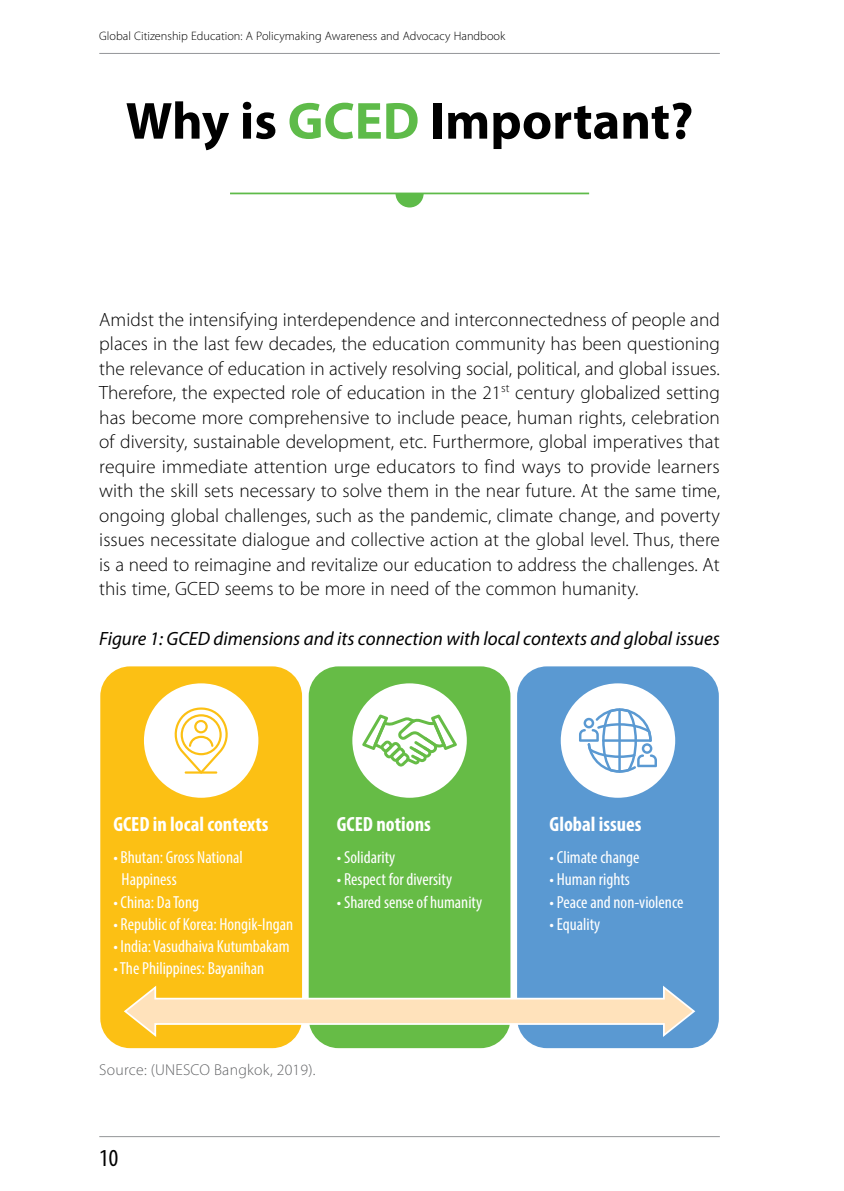
<style>
.page{position:relative;width:844px;height:1191px;background:#fff}
.page>*{position:absolute;margin:0;border:0;box-sizing:border-box;transform-origin:0 0}
.t1{font:700 52.5px "Myriad Pro";color:#000}
.t2{font:condensed 24.5px "Myriad Pro";color:#000}
.t3{font:700 condensed 20.65px "Myriad Pro";color:#fff}
.t4{font:300 19.25px/24.5px "Myriad Pro";color:#000;text-align:justify}
.t5{font:italic 19.25px "Myriad Pro";color:#000}
.t6{font:condensed 17.5px/22.2px "Myriad Pro";color:#fff}
.t7{font:300 15.75px "Myriad Pro";letter-spacing:.015em;color:#636466}
.t8{font:300 12.25px "Myriad Pro";color:#000}
.s1{color:#5ebb49}
</style>
<div class="page">
<hr style="left:99px;top:53px;width:620px;height:1px;background:#939598">
<hr style="left:99px;top:1136px;width:620px;height:1px;background:#939598">
<hr style="left:230px;top:193px;width:359px;height:1px;background:#5ebb49">
<svg style="left:395px;top:194px;width:28px;height:13px"></svg>
<div style="left:100px;top:666px;width:202px;height:382px;background:#fcc014;border-radius:30px"></div>
<div style="left:144px;top:683px;width:114px;height:114px;background:#fff;border-radius:50%"></div>
<div style="left:517px;top:666px;width:201px;height:382px;background:#5a99d2;border-radius:30px"></div>
<div style="left:560px;top:683px;width:115px;height:114px;background:#fff;border-radius:50%"></div>
<div style="left:308px;top:666px;width:202px;height:382px;background:#66bc46;border-radius:30px"></div>
<div style="left:352px;top:683px;width:114px;height:114px;background:#fff;border-radius:50%"></div>
<svg style="left:124px;top:983px;width:572px;height:55px"></svg>
<svg style="left:579px;top:708px;width:77px;height:64px"></svg>
<svg style="left:174px;top:707px;width:54px;height:66px"></svg>
<hr style="left:185px;top:771px;width:32px;height:2px;background:#fcc014">
<svg style="left:362px;top:714px;width:95px;height:52px"></svg>
<p class="t8" style="left:99px;top:28px;width:407px">Global Citizenship Education: A Policymaking Awareness and Advocacy Handbook</p>
<h1 class="t1" style="left:126px;top:87px;width:569px">Why is <span class="s1">GCED</span> Important?</h1>
<p class="t4" style="left:99px;top:307px;width:622px">Amidst the intensifying interdependence and interconnectedness of people and places in the last few decades, the education community has been questioning the relevance of education in actively resolving social, political, and global issues.<br>Therefore, the expected role of education in the 21<sup>st</sup> century globalized setting has become more comprehensive to include peace, human rights, celebration of diversity, sustainable development, etc. Furthermore, global imperatives that require immediate attention urge educators to find ways to provide learners with the skill sets necessary to solve them in the near future. At the same time, ongoing global challenges, such as the pandemic, climate change, and poverty issues necessitate dialogue and collective action at the global level. Thus, there is a need to reimagine and revitalize our education to address the challenges. At this time, GCED seems to be more in need of the common humanity.</p>
<p class="t5" style="left:99px;top:626px;width:622px">Figure 1: GCED dimensions and its connection with local contexts and global issues</p>
<p class="t3" style="left:113px;top:811px;width:157px">GCED in local contexts</p>
<p class="t6" style="left:121px;top:846px;width:123px;text-indent:-8px">• Bhutan: Gross National<br>Happiness</p>
<p class="t6" style="left:113px;top:890px;width:87px">• China: Da Tong</p>
<p class="t6" style="left:113px;top:912px;width:181px">• Republic of Korea: Hongik-Ingan</p>
<p class="t6" style="left:113px;top:935px;width:178px">• India: Vasudhaiva Kutumbakam</p>
<p class="t6" style="left:113px;top:957px;width:152px">• The Philippines: Bayanihan</p>
<p class="t3" style="left:337px;top:811px;width:95px">GCED notions</p>
<p class="t6" style="left:337px;top:846px;width:60px">• Solidarity</p>
<p class="t6" style="left:337px;top:868px;width:117px">• Respect for diversity</p>
<p class="t6" style="left:337px;top:890px;width:147px">• Shared sense of humanity</p>
<p class="t7" style="left:99px;top:1060px;width:218px">Source: (UNESCO Bangkok, 2019).</p>
<p class="t2" style="left:99px;top:1142px;width:20px">10</p>
<p class="t3" style="left:549px;top:811px;width:93px">Global issues</p>
<p class="t6" style="left:549px;top:846px;width:91px">• Climate change</p>
<p class="t6" style="left:549px;top:868px;width:82px">• Human rights</p>
<p class="t6" style="left:549px;top:890px;width:135px">• Peace and non-violence</p>
<p class="t6" style="left:549px;top:912px;width:52px">• Equality</p>
</div>
